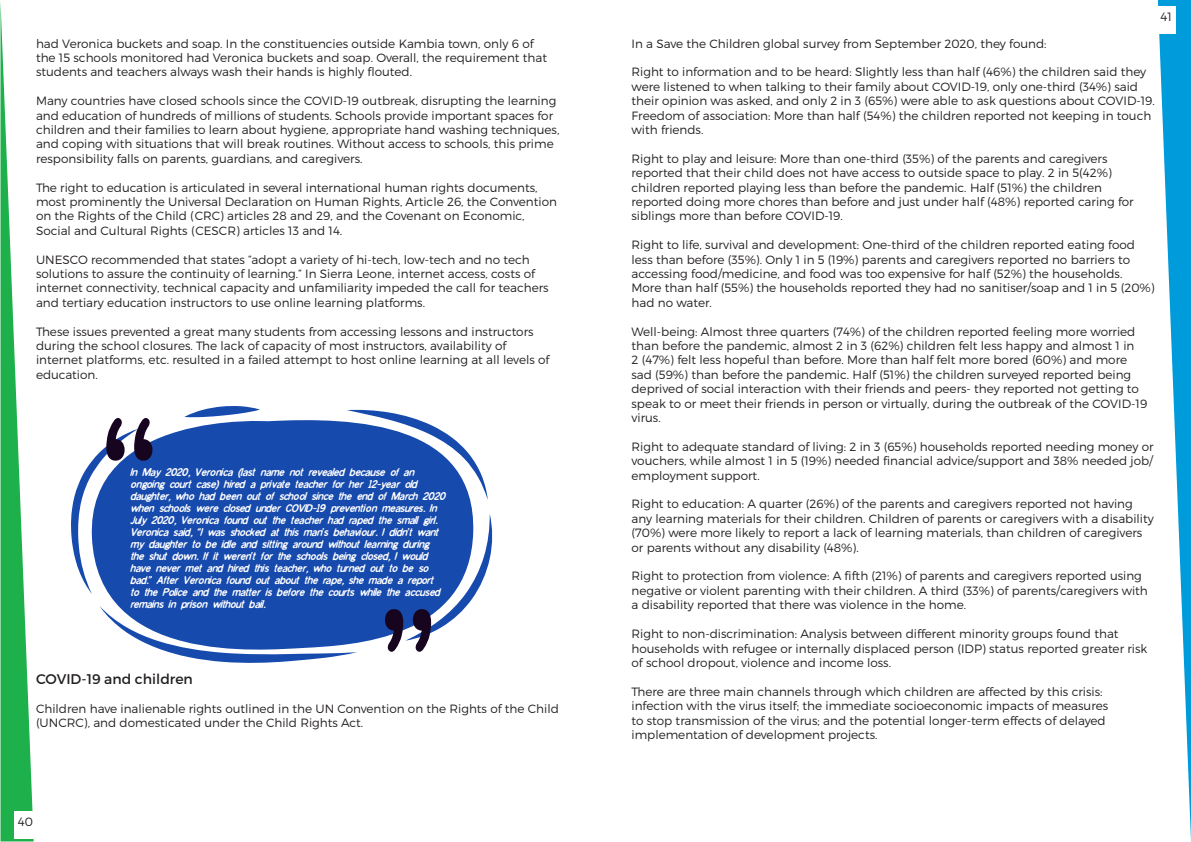
<style>
.page{position:relative;width:1191px;height:842px;background:#fff}
.page>*{position:absolute;margin:0;border:0;box-sizing:border-box;transform-origin:0 0}
.t1{font:14px "Montserrat";color:#231f20}
.t2{font:300 12px/14.4px "Montserrat";color:#231f20}
.t3{font:italic 10px/12px "Blue Bond";color:#fff}
</style>
<div class="page">
<svg style="left:0;top:2px;width:34px;height:839px"></svg>
<svg style="left:1157px;top:0;width:34px;height:840px"></svg>
<div style="left:14px;top:811px;width:27px;height:27px;background:#fff"></div>
<div style="left:1148px;top:6px;width:27px;height:27px;background:#fff"></div>
<div style="left:109px;top:417px;width:364px;height:226px;background:#174aad"></div>
<svg style="left:184px;top:406px;width:76px;height:11px"></svg>
<svg style="left:347px;top:409px;width:141px;height:91px"></svg>
<svg style="left:99px;top:606px;width:258px;height:57px"></svg>
<svg style="left:71px;top:418px;width:81px;height:176px"></svg>
<svg style="left:385px;top:514px;width:108px;height:138px"></svg>
<p class="t2" style="left:36px;top:36px;width:512px">had Veronica buckets and soap. In the constituencies outside Kambia town, only 6 of the 15 schools monitored had Veronica buckets and soap. Overall, the requirement that students and teachers always wash their hands is highly flouted.</p>
<p class="t2" style="left:36px;top:94px;width:525px">Many countries have closed schools since the COVID-19 outbreak, disrupting the learning and education of hundreds of millions of students. Schools provide important spaces for children and their families to learn about hygiene, appropriate hand washing techniques, and coping with situations that will break routines. Without access to schools, this prime responsibility falls on parents, guardians, and caregivers.</p>
<p class="t2" style="left:36px;top:180px;width:522px">The right to education is articulated in several international human rights documents, most prominently the Universal Declaration on Human Rights, Article 26, the Convention on the Rights of the Child (CRC) articles 28 and 29, and the Covenant on Economic, Social and Cultural Rights (CESCR) articles 13 and 14.</p>
<p class="t2" style="left:36px;top:252px;width:514px">UNESCO recommended that states “adopt a variety of hi-tech, low-tech and no tech solutions to assure the continuity of learning.” In Sierra Leone, internet access, costs of internet connectivity, technical capacity and unfamiliarity impeded the call for teachers and tertiary education instructors to use online learning platforms.</p>
<p class="t2" style="left:36px;top:324px;width:515px">These issues prevented a great many students from accessing lessons and instructors during the school closures. The lack of capacity of most instructors, availability of internet platforms, etc. resulted in a failed attempt to host online learning at all levels of education.</p>
<p class="t3" style="left:131px;top:466px;width:316px">In May 2020, Veronica (last name not revealed because of an ongoing court case) hired a private teacher for her 12-year old daughter, who had been out of school since the end of March 2020 when schools were closed under COVID-19 prevention measures. In July 2020, Veronica found out the teacher had raped the small girl.</p>
<p class="t3" style="left:131px;top:526px;width:311px">Veronica said, “I was shocked at this man’s behaviour. I didn’t want my daughter to be idle and sitting around without learning during the shut down. If it weren’t for the schools being closed, I would have never met and hired this teacher, who turned out to be so bad.” After Veronica found out about the rape, she made a report to the Police and the matter is before the courts while the accused remains in prison without bail.</p>
<p class="t1" style="left:36px;top:670px;width:158px">COVID-19 and children</p>
<p class="t2" style="left:36px;top:701px;width:524px">Children have inalienable rights outlined in the UN Convention on the Rights of the Child (UNCRC), and domesticated under the Child Rights Act.</p>
<p class="t2" style="left:18px;top:814px;width:17px">40</p>
<p class="t2" style="left:1160px;top:9px;width:13px">41</p>
<p class="t2" style="left:631px;top:36px;width:416px">In a Save the Children global survey from September 2020, they found:</p>
<p class="t2" style="left:631px;top:65px;width:525px">Right to information and to be heard: Slightly less than half (46%) the children said they were listened to when talking to their family about COVID-19, only one-third (34%) said their opinion was asked, and only 2 in 3 (65%) were able to ask questions about COVID-19.</p>
<p class="t2" style="left:631px;top:108px;width:521px">Freedom of association: More than half (54%) the children reported not keeping in touch with friends.</p>
<p class="t2" style="left:631px;top:151px;width:504px">Right to play and leisure: More than one-third (35%) of the parents and caregivers reported that their child does not have access to outside space to play. 2 in 5(42%) children reported playing less than before the pandemic. Half (51%) the children reported doing more chores than before and just under half (48%) reported caring for siblings more than before COVID-19.</p>
<p class="t2" style="left:631px;top:238px;width:524px">Right to life, survival and development: One-third of the children reported eating food less than before (35%). Only 1 in 5 (19%) parents and caregivers reported no barriers to accessing food/medicine, and food was too expensive for half (52%) the households.<br>More than half (55%) the households reported they had no sanitiser/soap and 1 in 5 (20%) had no water.</p>
<p class="t2" style="left:631px;top:324px;width:517px">Well-being: Almost three quarters (74%) of the children reported feeling more worried than before the pandemic, almost 2 in 3 (62%) children felt less happy and almost 1 in<br>2 (47%) felt less hopeful than before. More than half felt more bored (60%) and more sad (59%) than before the pandemic. Half (51%) the children surveyed reported being deprived of social interaction with their friends and peers- they reported not getting to speak to or meet their friends in person or virtually, during the outbreak of the COVID-19 virus.</p>
<p class="t2" style="left:631px;top:439px;width:523px;text-align:justify">Right to adequate standard of living: 2 in 3 (65%) households reported needing money or vouchers, while almost 1 in 5 (19%) needed financial advice/support and 38% needed job/ employment support.</p>
<p class="t2" style="left:631px;top:497px;width:524px">Right to education: A quarter (26%) of the parents and caregivers reported not having any learning materials for their children. Children of parents or caregivers with a disability (70%) were more likely to report a lack of learning materials, than children of caregivers or parents without any disability (48%).</p>
<p class="t2" style="left:631px;top:569px;width:518px">Right to protection from violence: A fifth (21%) of parents and caregivers reported using negative or violent parenting with their children. A third (33%) of parents/caregivers with a disability reported that there was violence in the home.</p>
<p class="t2" style="left:631px;top:626px;width:517px">Right to non-discrimination: Analysis between different minority groups found that households with refugee or internally displaced person (IDP) status reported greater risk of school dropout, violence and income loss.</p>
<p class="t2" style="left:631px;top:684px;width:478px">There are three main channels through which children are affected by this crisis: infection with the virus itself; the immediate socioeconomic impacts of measures to stop transmission of the virus; and the potential longer-term effects of delayed implementation of development projects.</p>
</div>
